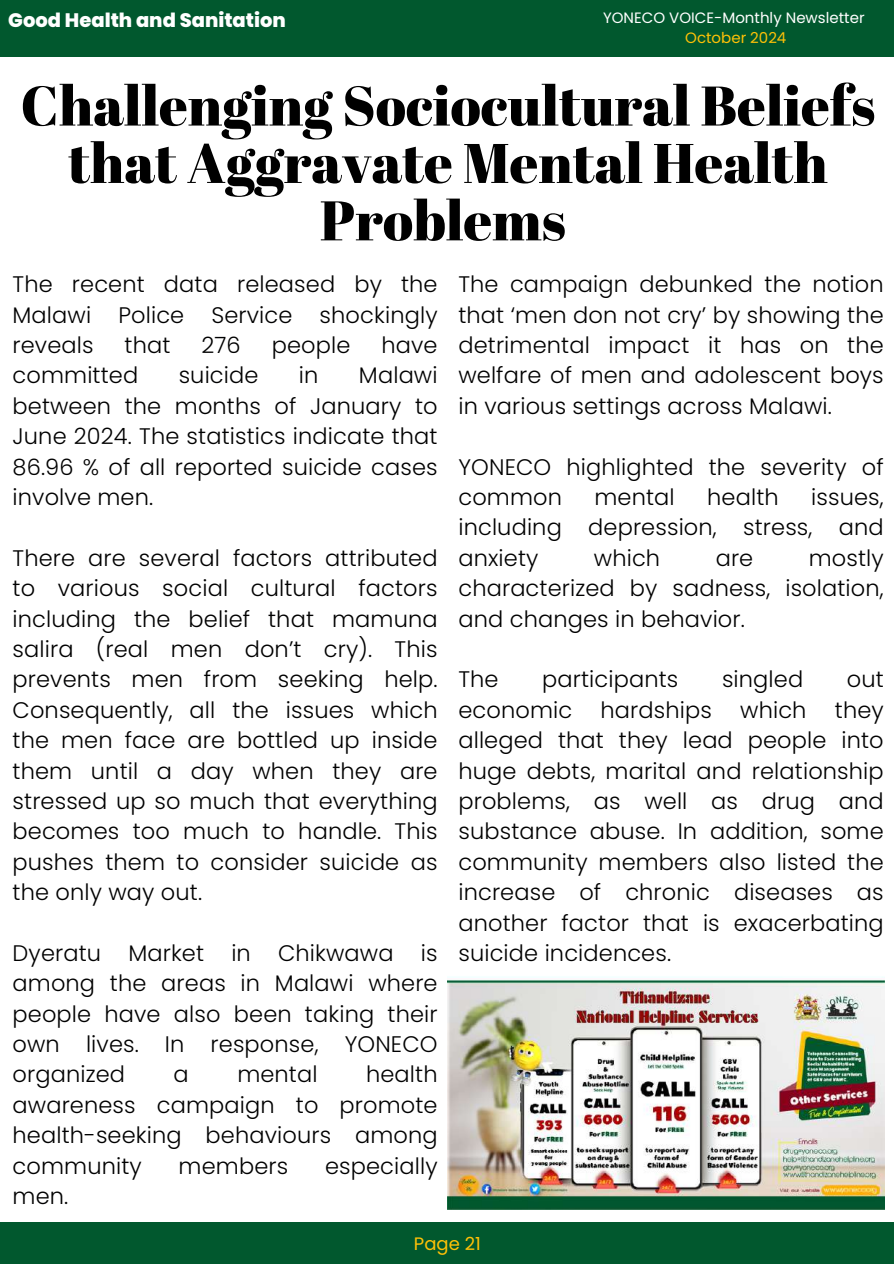
<style>
.page{position:relative;width:894px;height:1264px;background:#fff}
.page>*{position:absolute;margin:0;border:0;box-sizing:border-box;transform-origin:0 0}
.t1{font:55.65px/57.3px "Abril Fatface";color:#000;text-align:center}
.t2{font:300 22.5px/30.3px "Poppins";letter-spacing:.005em;color:#000001;text-align:justify}
.t3{font:800 19.5px "Poppins";color:#fff}
.t4{font:18px "Poppins";color:#ffc107}
.t5{font:15px "Poppins";color:#fff}
.t6{font:15px "Poppins";color:#ffc107}
</style>
<div class="page">
<div style="left:0;top:0;width:893px;height:56px;background:#01582e"></div>
<div style="left:0;top:1222px;width:893px;height:41px;background:#01582e"></div>
<img style="left:448px;top:977px;width:436px;height:232px">
<p class="t3" style="left:8px;top:6px;width:279px">Good Health and Sanitation</p>
<p class="t5" style="left:603px;top:7px;width:263px">YONECO VOICE-Monthly Newsletter</p>
<p class="t6" style="left:685px;top:27px;width:103px">October 2024</p>
<h1 class="t1" style="left:21px;top:76px;width:856px">Challenging Sociocultural Beliefs that Aggravate Mental Health<br>Problems</h1>
<p class="t2" style="left:458px;top:269px;width:427px">The campaign debunked the notion that ‘men don not cry’ by showing the detrimental impact it has on the welfare of men and adolescent boys in various settings across Malawi.</p>
<p class="t2" style="left:458px;top:451px;width:427px">YONECO highlighted the severity of common</p>
<p class="t2" style="left:13px;top:269px;width:426px">The recent data released by the Malawi Police Service shockingly reveals</p>
<p class="t2" style="left:125px;top:330px;width:47px">that</p>
<p class="t2" style="left:201px;top:330px;width:41px">276</p>
<p class="t2" style="left:272px;top:330px;width:80px">people</p>
<p class="t2" style="left:381px;top:330px;width:58px">have</p>
<p class="t2" style="left:13px;top:360px;width:127px">committed</p>
<p class="t2" style="left:179px;top:360px;width:81px">suicide</p>
<p class="t2" style="left:299px;top:360px;width:21px">in</p>
<p class="t2" style="left:13px;top:360px;width:426px;text-indent:346px">Malawi between the months of January to June 2024. The statistics indicate that 86.96 % of all reported suicide cases involve men.</p>
<p class="t2" style="left:458px;top:482px;width:427px;text-indent:353px">issues, including depression, stress, and anxiety</p>
<p class="t2" style="left:594px;top:482px;width:82px">mental</p>
<p class="t2" style="left:707px;top:482px;width:73px">health</p>
<p class="t2" style="left:13px;top:543px;width:426px">There are several factors attributed to various social cultural factors including the belief that mamuna salira (real men don’t cry). This prevents men from seeking help.<br>Consequently, all the issues which the men face are bottled up inside them until a day when they are stressed up so much that everything becomes too much to handle. This pushes them to consider suicide as the only way out.</p>
<p class="t2" style="left:13px;top:937px;width:426px">Dyeratu Market in Chikwawa is among the areas in Malawi where people have also been taking their own lives. In response, YONECO organized</p>
<p class="t2" style="left:593px;top:543px;width:68px">which</p>
<p class="t2" style="left:715px;top:543px;width:39px">are</p>
<p class="t2" style="left:458px;top:543px;width:427px;text-indent:350px">mostly characterized by sadness, isolation, and changes in behavior.</p>
<p class="t2" style="left:458px;top:664px;width:42px">The</p>
<p class="t2" style="left:542px;top:664px;width:138px">participants</p>
<p class="t2" style="left:721px;top:664px;width:83px">singled</p>
<p class="t2" style="left:846px;top:664px;width:38px">out</p>
<p class="t2" style="left:458px;top:694px;width:115px">economic</p>
<p class="t2" style="left:600px;top:694px;width:113px">hardships</p>
<p class="t2" style="left:740px;top:694px;width:68px">which</p>
<p class="t2" style="left:458px;top:694px;width:427px;text-indent:376px">they alleged that they lead people into huge debts, marital and relationship problems, as well as drug and substance abuse. In addition, some community members also listed the increase of chronic diseases as another factor that is exacerbating suicide incidences.</p>
<p class="t2" style="left:13px;top:1059px;width:426px;text-indent:353px">health awareness campaign to promote health-seeking behaviours among community</p>
<p class="t2" style="left:173px;top:1059px;width:17px">a</p>
<p class="t2" style="left:237px;top:1059px;width:82px">mental</p>
<p class="t2" style="left:178px;top:1150px;width:111px">members</p>
<p class="t2" style="left:325px;top:1150px;width:114px">especially</p>
<p class="t2" style="left:13px;top:1180px;width:57px">men.</p>
<p class="t4" style="left:414px;top:1231px;width:68px">Page 21</p>
</div>
